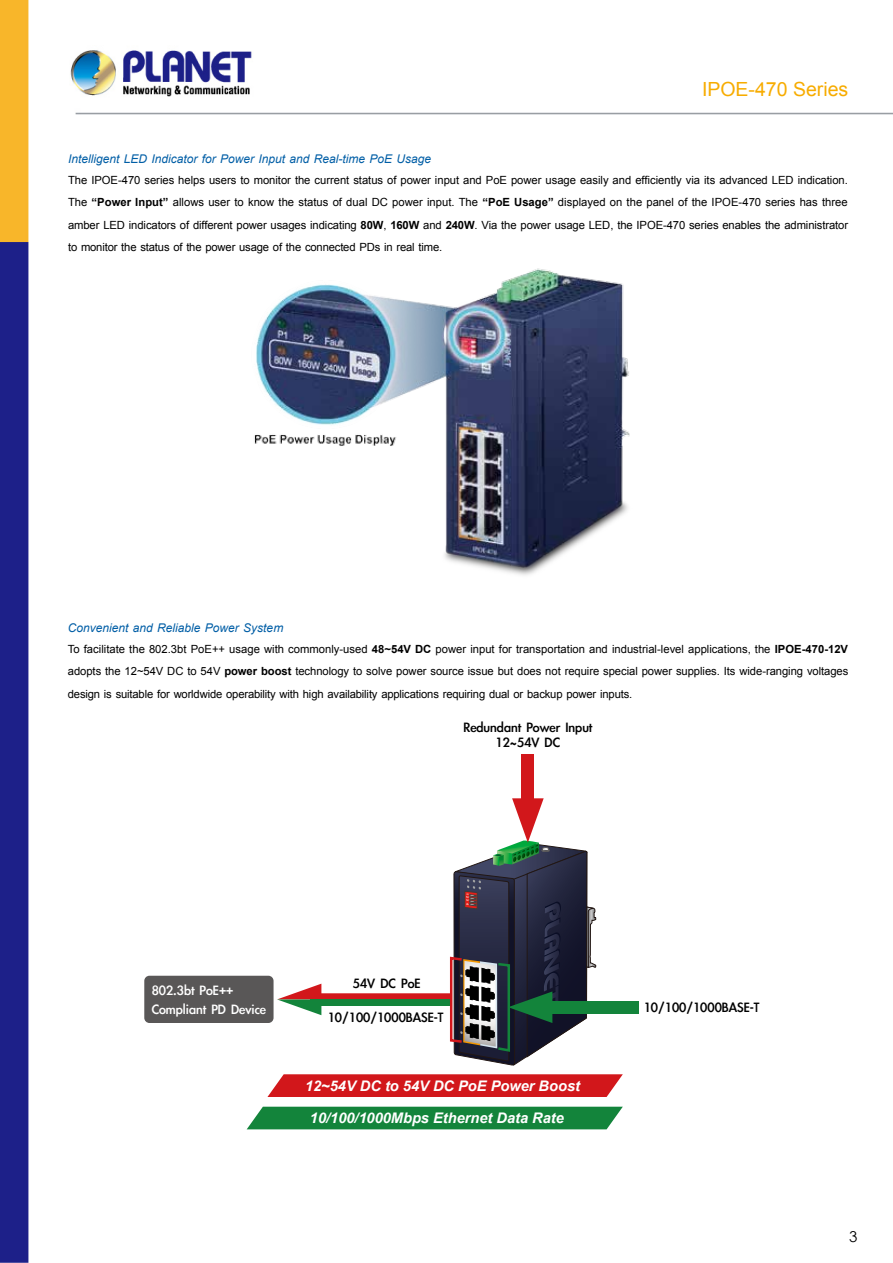
<style>
.page{position:relative;width:893px;height:1263px;background:#fff}
.page>*{position:absolute;margin:0;border:0;box-sizing:border-box;transform-origin:0 0}
.t1{font:19.5px "Arial";color:#f7ac00}
.t2{font:15.45px/15px "Li Gothic Med";color:#000;text-align:center}
.t3{font:15.45px/18.6px "Li Gothic Med";color:#fff}
.t4{font:15px "Century Gothic";color:#000}
.t5{font:italic 700 14.55px "Arial";color:#fff}
.t6{font:italic 12px "Arial";color:#005ea6}
.t7{font:11.25px/22.5px "Arial";letter-spacing:-.015em;color:#000;text-align:justify}
.t8{font:700 3px "Arial";color:#fff}
.s1{font-weight:700}
</style>
<div class="page">
<img style="left:0;top:0;width:893px;height:1263px">
<img style="left:148px;top:259px;width:590px;height:324px">
<div style="left:144px;top:976px;width:130px;height:47px;background:#595757;border-radius:5px"></div>
<div style="left:541px;top:1001px;width:97px;height:12px;background:#13843b"></div>
<svg style="left:247px;top:716px;width:376px;height:416px"></svg>
<h1 class="t1" style="left:702px;top:77px;width:148px">IPOE-470 Series</h1>
<p class="t6" style="left:68px;top:151px;width:365px">Intelligent LED Indicator for Power Input and Real-time PoE Usage</p>
<p class="t7" style="left:68px;top:169px;width:782px">The IPOE-470 series helps users to monitor the current status of power input and PoE power usage easily and efficiently via its advanced LED indication.<br>The <span class="s1">“Power Input”</span> allows user to know the status of dual DC power input. The <span class="s1">“PoE Usage”</span> displayed on the panel of the IPOE-470 series has three amber LED indicators of different power usages indicating <span class="s1">80W</span>, <span class="s1">160W</span> and <span class="s1">240W</span>. Via the power usage LED, the IPOE-470 series enables the administrator to monitor the status of the power usage of the connected PDs in real time.</p>
<p class="t6" style="left:68px;top:620px;width:217px">Convenient and Reliable Power System</p>
<p class="t7" style="left:68px;top:637px;width:782px">To facilitate the 802.3bt PoE++ usage with commonly-used <span class="s1">48~54V DC</span> power input for transportation and industrial-level applications, the <span class="s1">IPOE-470-12V </span>adopts the 12~54V DC to 54V <span class="s1">power boost</span> technology to solve power source issue but does not require special power supplies. Its wide-ranging voltages design is suitable for worldwide operability with high availability applications requiring dual or backup power inputs.</p>
<h2 class="t2" style="left:463px;top:719px;width:131px">Redundant Power Input<br>12~54V DC</h2>
<h2 class="t3" style="left:152px;top:981px;width:116px">802.3bt PoE++<br>Compliant PD Device</h2>
<p class="t8" style="left:470px;top:893px;width:13px;rotate:90deg">123 4</p>
<h2 class="t2" style="left:328px;top:966px;width:117px;line-height:33.8px">54V DC PoE<br>10/100/1000BASE-T</h2>
<p class="t5" style="left:305px;top:1076px;width:276px">12~54V DC to 54V DC PoE Power Boost</p>
<p class="t5" style="left:310px;top:1108px;width:255px">10/100/1000Mbps Ethernet Data Rate</p>
<h2 class="t2" style="left:644px;top:1000px;width:117px">10/100/1000BASE-T</h2>
<h3 class="t4" style="left:849px;top:1227px;width:10px">3</h3>
</div>
